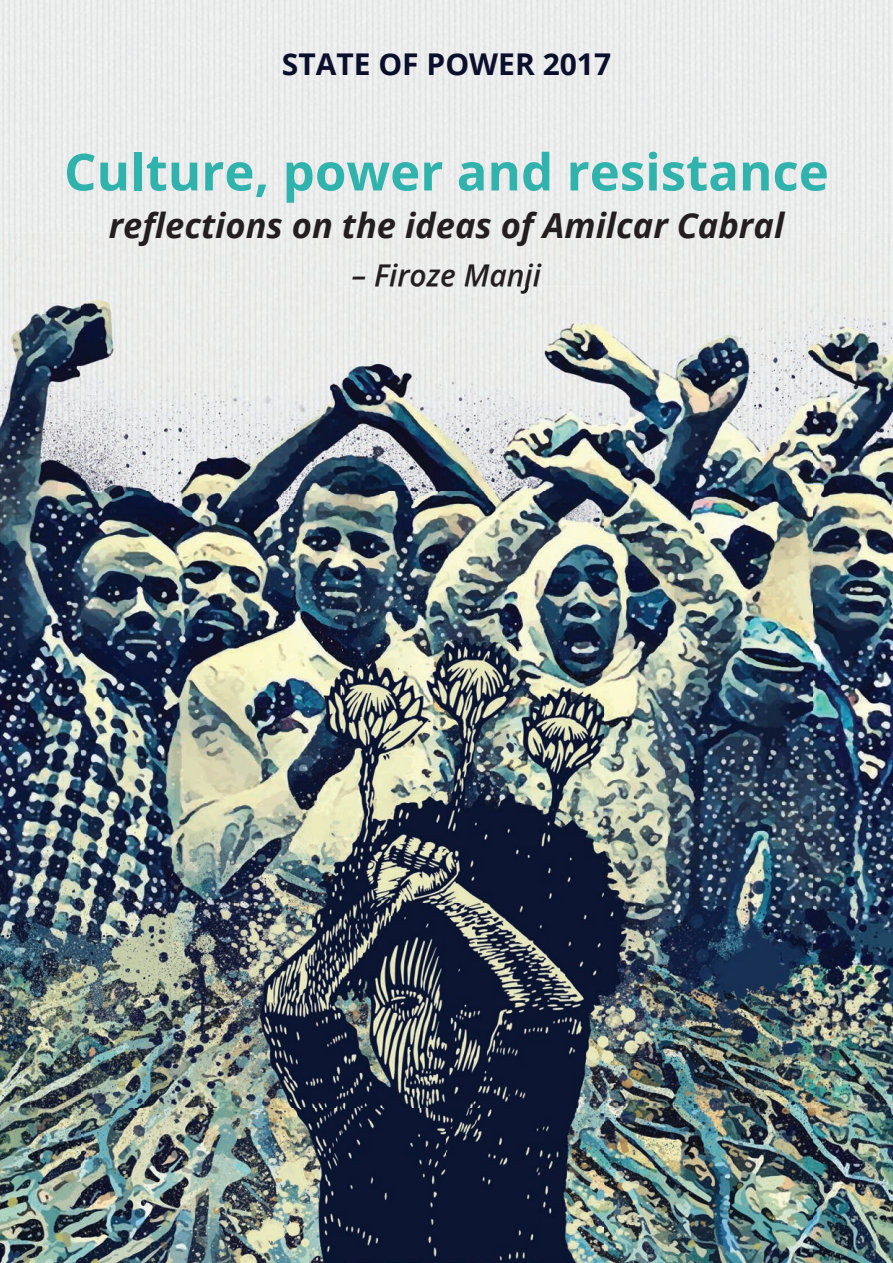
<style>
.page{position:relative;width:893px;height:1263px;background:#fff}
.page>*{position:absolute;margin:0;border:0;box-sizing:border-box;transform-origin:0 0}
.t1{font:700 51px "Open Sans";color:#31b3ad}
.t2{font:italic 700 34.5px "Open Sans";color:#231f20}
.t3{font:700 30px "Open Sans";color:#0b0f2c}
.t4{font:italic 600 30px "Open Sans";color:#231f20}
</style>
<div class="page">
<img style="left:0;top:0;width:893px;height:233px">
<img style="left:0;top:233px;width:367px;height:102px">
<img style="left:367px;top:233px;width:526px;height:51px">
<img style="left:542px;top:284px;width:351px;height:51px">
<img style="left:0;top:335px;width:82px;height:876px">
<img style="left:812px;top:335px;width:81px;height:876px">
<img style="left:0;top:1211px;width:893px;height:52px">
<img style="left:353px;top:264px;width:189px;height:22px">
<img style="left:82px;top:286px;width:730px;height:977px">
<img style="left:353px;top:286px;width:189px;height:8px">
<p class="t3" style="left:282px;top:43px;width:331px">STATE OF POWER 2017</p>
<h1 class="t1" style="left:64px;top:136px;width:766px">Culture, power and resistance</h1>
<p class="t2" style="left:109px;top:202px;width:677px">reflections on the ideas of Amilcar Cabral</p>
<p class="t4" style="left:352px;top:255px;width:191px">– Firoze Manji</p>
</div>
